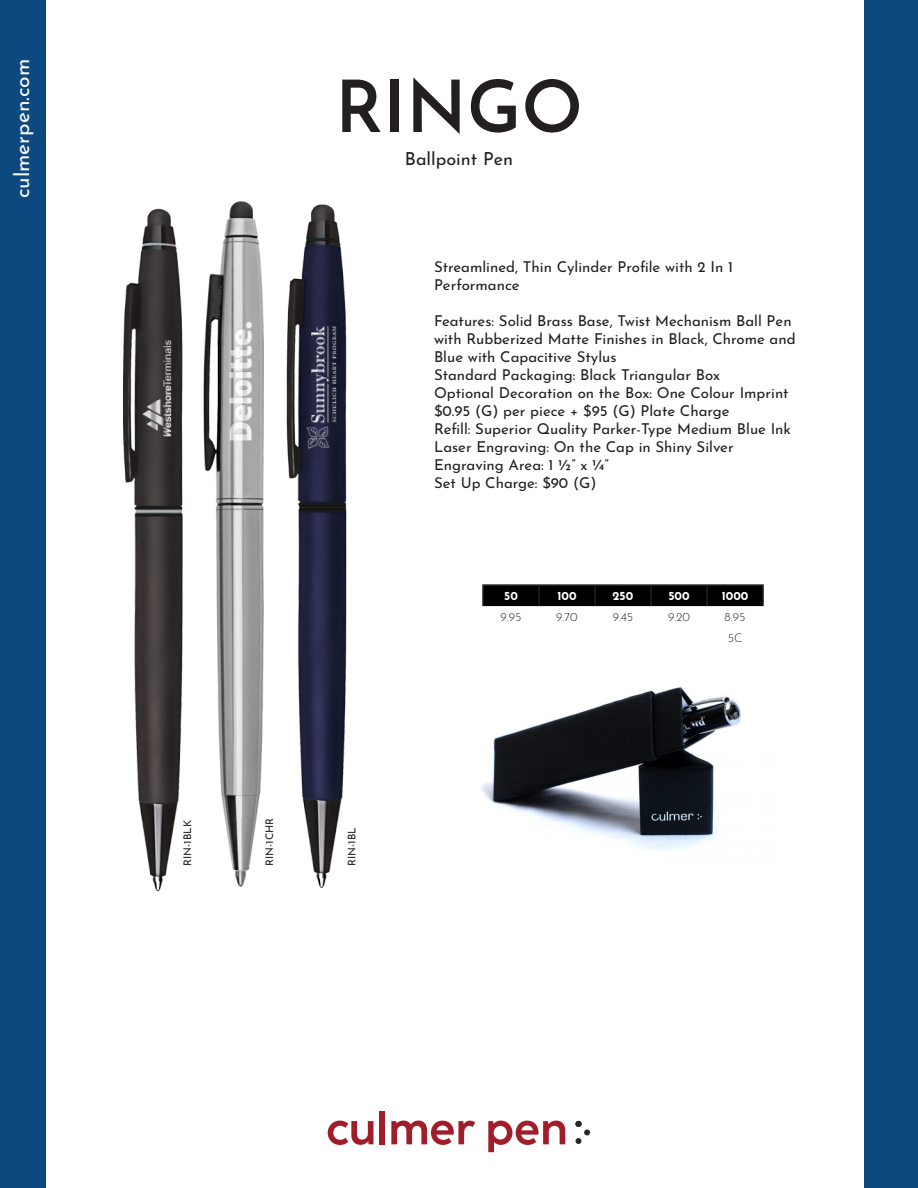
<style>
.page{position:relative;width:918px;height:1188px;background:#fff}
.page>*{position:absolute;margin:0;border:0;box-sizing:border-box;transform-origin:0 0}
.t1{font:600 72px "Josefin Sans";color:#231f20}
.t2{font:21px "Josefin Sans";color:#fff}
.t3{font:18px "Josefin Sans";color:#231f20}
.t4{font:15px/18px "Josefin Sans";color:#231f20}
.t5{font:300 12px "Josefin Sans";color:#231f20}
.t6{font:700 12px "Josefin Sans";color:#fff}
.t7{font:10.5px "Josefin Sans";color:#231f20}
</style>
<div class="page">
<div style="left:0;top:0;width:46px;height:1188px;background:#0d487f"></div>
<svg style="left:328px;top:1121px;width:45px;height:24px"></svg>
<div style="left:380px;top:1111px;width:5px;height:33px;background:#a01d29"></div>
<svg style="left:391px;top:1121px;width:84px;height:24px"></svg>
<svg style="left:488px;top:1121px;width:77px;height:31px"></svg>
<svg style="left:576px;top:1121px;width:14px;height:23px"></svg>
<div style="left:864px;top:0;width:54px;height:1188px;background:#0d487f"></div>
<img style="left:123px;top:208px;width:54px;height:684px">
<img style="left:300px;top:204px;width:47px;height:684px">
<img style="left:177px;top:201px;width:123px;height:686px">
<div style="left:484px;top:586px;width:278px;height:20px;background:#000"></div>
<hr style="left:482px;top:584px;width:57px;height:2px;background:#231f20">
<hr style="left:482px;top:586px;width:2px;height:20px;background:#231f20">
<hr style="left:539px;top:584px;width:56px;height:2px;background:#231f20">
<hr style="left:538px;top:586px;width:2px;height:20px;background:#231f20">
<hr style="left:595px;top:584px;width:56px;height:2px;background:#231f20">
<hr style="left:594px;top:586px;width:2px;height:20px;background:#231f20">
<hr style="left:651px;top:584px;width:56px;height:2px;background:#231f20">
<hr style="left:650px;top:586px;width:2px;height:20px;background:#231f20">
<hr style="left:707px;top:584px;width:57px;height:2px;background:#231f20">
<hr style="left:706px;top:586px;width:2px;height:20px;background:#231f20">
<hr style="left:762px;top:586px;width:2px;height:20px;background:#231f20">
<img style="left:481px;top:687px;width:260px;height:164px">
<p class="t2" style="left:4px;top:198px;width:141px;rotate:-90deg">culmerpen.com</p>
<p class="t1" style="left:335px;top:45px;width:249px">RINGO</p>
<p class="t3" style="left:405px;top:144px;width:110px">Ballpoint Pen</p>
<p class="t4" style="left:434px;top:256px;width:301px">Streamlined, Thin Cylinder Profile with 2 In 1<br>Performance</p>
<p class="t4" style="left:434px;top:310px;width:363px">Features: Solid Brass Base, Twist Mechanism Ball Pen with Rubberized Matte Finishes in Black, Chrome and<br>Blue with Capacitive Stylus</p>
<p class="t4" style="left:434px;top:364px;width:288px">Standard Packaging: Black Triangular Box</p>
<p class="t4" style="left:434px;top:382px;width:356px">Optional Decoration on the Box: One Colour Imprint $0.95 (G) per piece + $95 (G) Plate Charge</p>
<p class="t4" style="left:434px;top:418px;width:359px">Refill: Superior Quality Parker-Type Medium Blue Ink</p>
<p class="t4" style="left:434px;top:436px;width:301px">Laser Engraving: On the Cap in Shiny Silver</p>
<p class="t4" style="left:434px;top:454px;width:176px">Engraving Area: 1 ½” x ¼”</p>
<p class="t4" style="left:434px;top:472px;width:164px">Set Up Charge: $90 (G)</p>
<p class="t7" style="left:179px;top:866px;width:47px;rotate:-90deg">RIN-1BLK</p>
<p class="t7" style="left:261px;top:866px;width:50px;rotate:-90deg">RIN-1CHR</p>
<p class="t7" style="left:343px;top:866px;width:40px;rotate:-90deg">RIN-1BL</p>
<p class="t6" style="left:504px;top:585px;width:15px">50</p>
<p class="t6" style="left:557px;top:585px;width:21px">100</p>
<p class="t6" style="left:613px;top:585px;width:22px">250</p>
<p class="t6" style="left:668px;top:585px;width:23px">500</p>
<p class="t6" style="left:722px;top:585px;width:28px">1000</p>
<p class="t5" style="left:501px;top:608px;width:22px">9.95</p>
<p class="t5" style="left:556px;top:608px;width:23px">9.70</p>
<p class="t5" style="left:613px;top:608px;width:22px">9.45</p>
<p class="t5" style="left:668px;top:608px;width:23px">9.20</p>
<p class="t5" style="left:725px;top:608px;width:22px">8.95</p>
<p class="t5" style="left:728px;top:629px;width:16px">5C</p>
</div>
